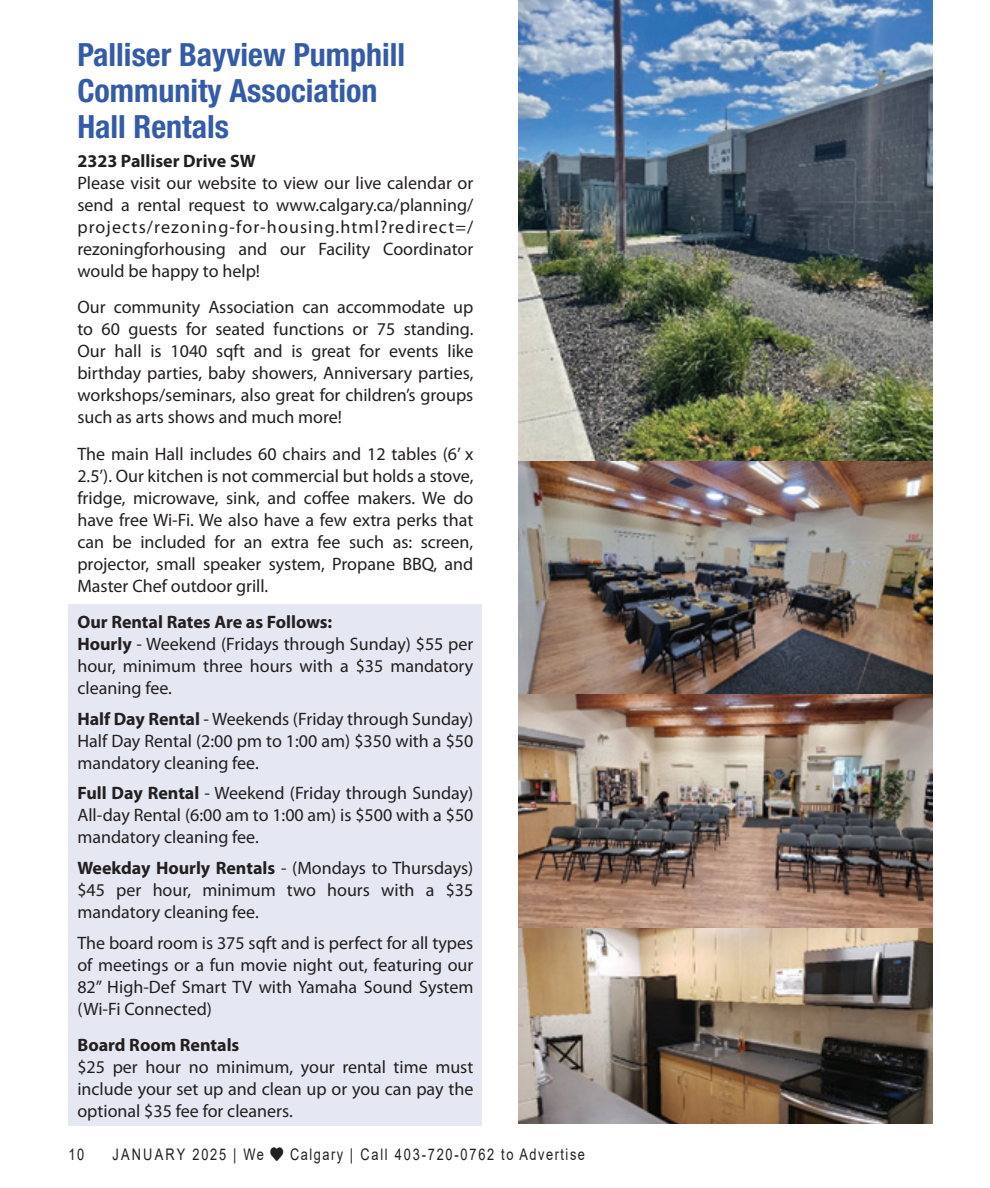
<style>
.page{position:relative;width:990px;height:1188px;background:#fff}
.page>*{position:absolute;margin:0;border:0;box-sizing:border-box;transform-origin:0 0}
.In_Around_title{font:700 condensed 32px/36px "Helvetica Neue LT Std";color:#335ba7}
.Body_text{font:18px/22px "Myriad Pro";color:#231f20;text-align:justify}
.Body_text-2{font:700 18px "Myriad Pro";color:#231f20}
.t1{font:16px "Arial";letter-spacing:.14em;color:#231f20;scale:.8 1}
.s1{font-weight:700}
</style>
<div class="page">
<div style="left:68px;top:604px;width:414px;height:522px;background:#e5e7f2"></div>
<img style="left:518px;top:0;width:414px;height:1124px">
<p class="In_Around_title" style="left:77px;top:36px;width:329px">Palliser Bayview Pumphill<br>Community Association<br>Hall Rentals</p>
<p class="Body_text-2" style="left:77px;top:149px;width:180px">2323 Palliser Drive SW</p>
<p class="Body_text" style="left:77px;top:172px;width:398px">Please visit our website to view our live calendar or send a rental request to www.calgary.ca/planning/ projects/rezoning-for-housing.html?redirect=/ rezoningforhousing and our Facility Coordinator would be happy to help!</p>
<p class="Body_text" style="left:77px;top:296px;width:398px">Our community Association can accommodate up to 60 guests for seated functions or 75 standing.<br>Our hall is 1040 sqft and is great for events like birthday parties, baby showers, Anniversary parties, workshops/seminars, also great for children’s groups such as arts shows and much more!</p>
<p class="Body_text" style="left:77px;top:442px;width:398px">The main Hall includes 60 chairs and 12 tables (6’ x 2.5’). Our kitchen is not commercial but holds a stove, fridge, microwave, sink, and coffee makers. We do have free Wi-Fi. We also have a few extra perks that can be included for an extra fee such as: screen, projector, small speaker system, Propane BBQ, and Master Chef outdoor grill.</p>
<p class="Body_text-2" style="left:77px;top:610px;width:256px">Our Rental Rates Are as Follows:</p>
<p class="Body_text" style="left:77px;top:633px;width:397px"><span class="s1">Hourly</span> - Weekend (Fridays through Sunday) $55 per hour, minimum three hours with a $35 mandatory cleaning fee.</p>
<p class="Body_text" style="left:77px;top:707px;width:398px"><span class="s1">Half Day Rental</span> - Weekends (Friday through Sunday)<br>Half Day Rental (2:00 pm to 1:00 am) $350 with a $50 mandatory cleaning fee.</p>
<p class="Body_text" style="left:77px;top:782px;width:398px"><span class="s1">Full Day Rental</span> - Weekend (Friday through Sunday)<br>All-day Rental (6:00 am to 1:00 am) is $500 with a $50 mandatory cleaning fee.</p>
<p class="Body_text" style="left:77px;top:857px;width:398px"><span class="s1">Weekday Hourly Rentals</span> - (Mondays to Thursdays) $45 per hour, minimum two hours with a $35 mandatory cleaning fee.</p>
<p class="Body_text" style="left:77px;top:931px;width:398px">The board room is 375 sqft and is perfect for all types of meetings or a fun movie night out, featuring our 82” High-Def Smart TV with Yamaha Sound System (Wi-Fi Connected)</p>
<p class="Body_text-2" style="left:77px;top:1033px;width:164px">Board Room Rentals</p>
<p class="Body_text" style="left:77px;top:1056px;width:398px">$25 per hour no minimum, your rental time must include your set up and clean up or you can pay the optional $35 fee for cleaners.</p>
<p class="t1" style="left:68px;top:1144px;width:21px">10</p>
<p class="t1" style="left:112px;top:1144px;width:592px">JANUARY 2025 | We ♥ Calgary | Call 403-720-0762 to Advertise</p>
</div>
